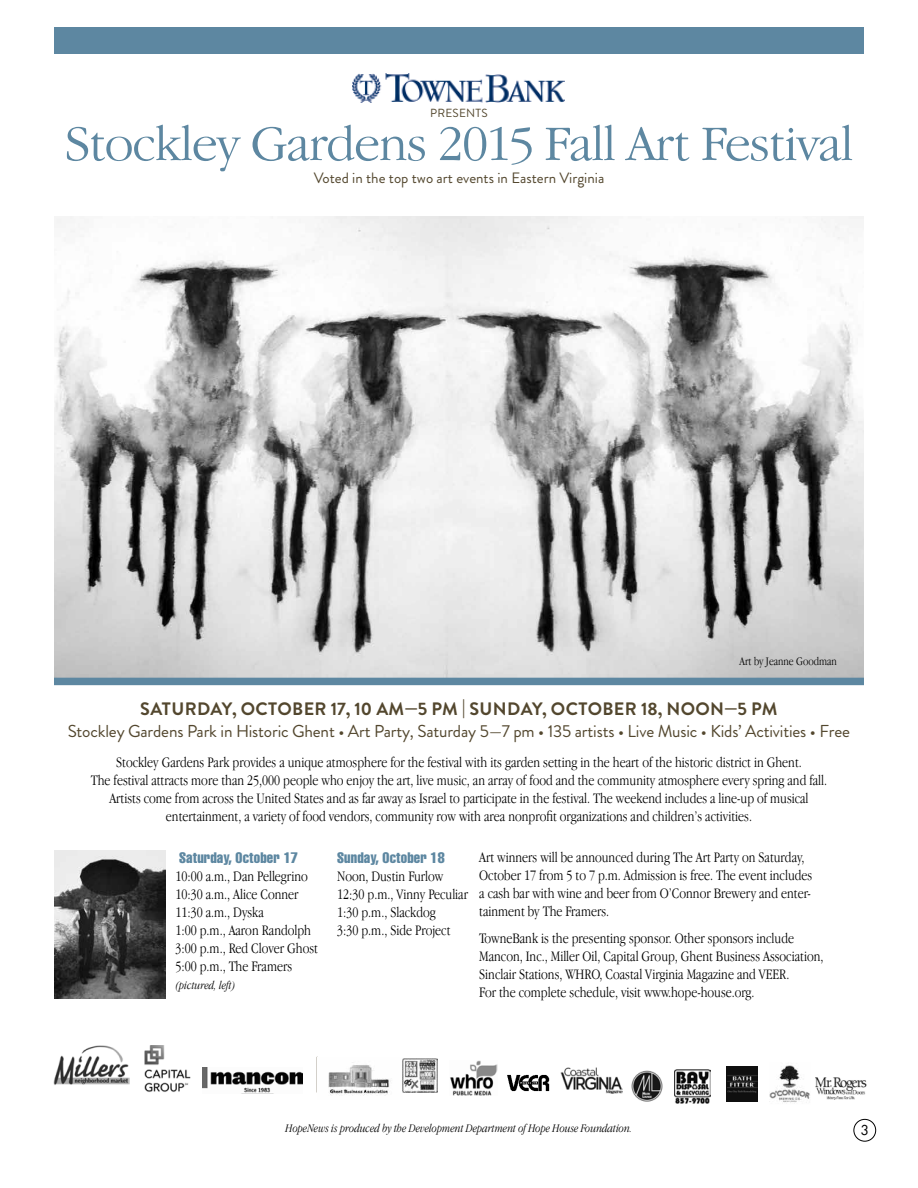
<style>
.page{position:relative;width:918px;height:1188px;background:#fff}
.page>*{position:absolute;margin:0;border:0;box-sizing:border-box;transform-origin:0 0}
.t1{font:300 51.3px "Garamond IT Cby BT";letter-spacing:-.02em;color:#5d87a1}
.t2{font:700 18px "Brandon Grotesque";letter-spacing:.02em;color:#53472e}
.t3{font:17.25px "Brandon Grotesque";letter-spacing:-.01em;color:#53472e}
.t4{font:300 condensed 15px/18px "Garamond IT Cby BT";color:#000}
.t5{font:15px "Brandon Grotesque";color:#53472e}
.t6{font:extra-condensed 15px "Helvetica";letter-spacing:.01em;color:#5d87a1}
.t7{font:13.5px "Futura ICG";color:#000}
.t8{font:italic 300 condensed 12px "Garamond IT Cby BT";color:#000}
.t9{font:300 condensed 12px "Garamond IT Cby BT";color:#000}
.t10{font:11.7px "Brandon Grotesque";letter-spacing:.02em;color:#53472e}
</style>
<div class="page">
<div style="left:853px;top:1119px;width:23px;height:23px;border:1px solid #000;border-radius:50%"></div>
<div style="left:54px;top:27px;width:810px;height:27px;background:#5d87a1"></div>
<img style="left:352px;top:74px;width:213px;height:28px">
<img style="left:55px;top:216px;width:809px;height:462px">
<div style="left:54px;top:678px;width:810px;height:7px;background:#5d87a1"></div>
<img style="left:54px;top:1045px;width:75px;height:40px">
<img style="left:145px;top:1045px;width:58px;height:47px">
<img style="left:203px;top:1067px;width:99px;height:26px">
<hr style="left:317px;top:1057px;width:1px;height:35px;background:#53472e">
<img style="left:328px;top:1058px;width:75px;height:38px">
<img style="left:769px;top:1065px;width:41px;height:38px">
<img style="left:403px;top:1058px;width:35px;height:35px">
<img style="left:450px;top:1061px;width:48px;height:34px">
<img style="left:561px;top:1067px;width:62px;height:26px">
<img style="left:631px;top:1070px;width:32px;height:32px">
<img style="left:675px;top:1069px;width:35px;height:34px">
<img style="left:507px;top:1074px;width:43px;height:18px">
<img style="left:726px;top:1066px;width:31px;height:35px">
<img style="left:816px;top:1078px;width:51px;height:22px">
<img style="left:54px;top:850px;width:111px;height:149px">
<p class="t10" style="left:430px;top:105px;width:59px">presents</p>
<h1 class="t1" style="left:65px;top:114px;width:790px">Stockley Gardens 2015 Fall Art Festival</h1>
<p class="t5" style="left:314px;top:167px;width:292px">Voted in the top two art events in Eastern Virginia</p>
<p class="t9" style="left:740px;top:654px;width:99px">Art by Jeanne Goodman</p>
<p class="t2" style="left:140px;top:696px;width:541px">SATURDAY, OCTOBER 17, 10 AM—5 PM | SUNDAY, OCTOBER 18, NOO</p>
<p class="t2" style="left:710px;top:696px;width:69px">N—5 PM</p>
<p class="t3" style="left:68px;top:719px;width:784px">Stockley Gardens Park in Historic Ghent • Art Party, Saturday 5—7 pm • 135 artists • Live Music • Kids’ Activities • Free</p>
<p class="t4" style="left:91px;top:754px;width:738px;text-align:center">Stockley Gardens Park provides a unique atmosphere for the festival with its garden setting in the heart of the historic district in Ghent.<br>The festival attracts more than 25,000 people who enjoy the art, live music, an array of food and the community atmosphere every spring and fall.<br>Artists come from across the United States and as far away as Israel to participate in the festival. The weekend includes a line-up of musical entertainment, a variety of food vendors, community row with area nonprofit organizations and children’s activities.</p>
<p class="t6" style="left:179px;top:848px;width:120px">Saturday, October 17</p>
<p class="t4" style="left:176px;top:867px;width:144px">10:00 a.m., Dan Pellegrino<br>10:30 a.m., Alice Conner<br>11:30 a.m., Dyska<br>1:00 p.m., Aaron Randolph<br>3:00 p.m., Red Clover Ghost<br>5:00 p.m., The Framers</p>
<p class="t8" style="left:176px;top:978px;width:61px">(pictured, left)</p>
<p class="t6" style="left:337px;top:848px;width:109px">Sunday, October 18</p>
<p class="t4" style="left:337px;top:867px;width:132px">Noon, Dustin Furlow<br>12:30 p.m., Vinny Peculiar<br>1:30 p.m., Slackdog<br>3:30 p.m., Side Project</p>
<p class="t4" style="left:479px;top:848px;width:335px">Art winners will be announced during The Art Party on Saturday, October 17 from 5 to 7 p.m. Admission is free. The event includes a cash bar with wine and beer from O’Connor Brewery and enter&shy;tainment by The Framers.</p>
<p class="t4" style="left:479px;top:929px;width:346px">TowneBank is the presenting sponsor. Other sponsors include Mancon, Inc., Miller Oil, Capital Group, Ghent Business Association, Sinclair Stations, WHRO, Coastal Virginia Magazine and VEER.<br>For the complete schedule, visit www.hope-house.org.</p>
<p class="t8" style="left:286px;top:1121px;width:348px">HopeNews is produced by the Development Department of Hope House Foundation.</p>
<p class="t7" style="left:860px;top:1121px;width:10px">3</p>
</div>
